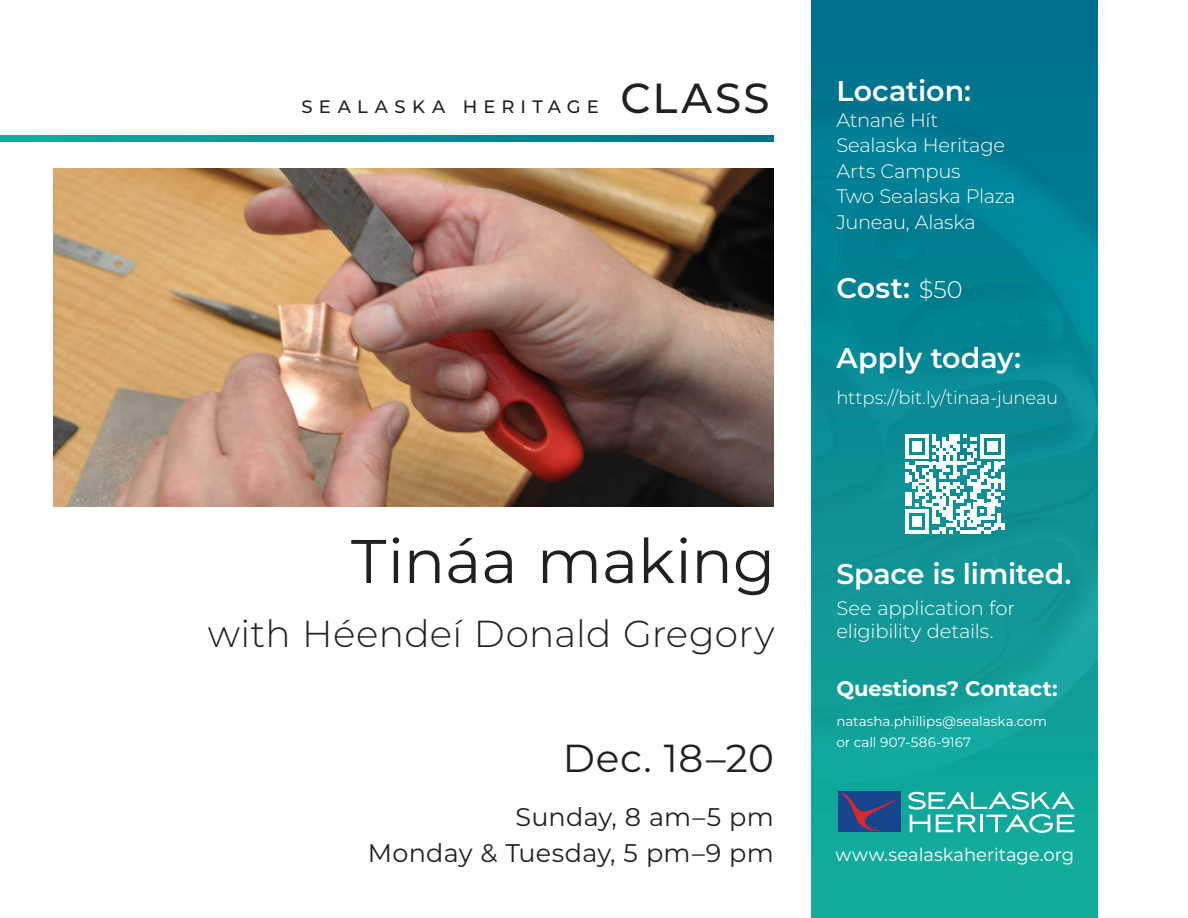
<style>
.page{position:relative;width:1188px;height:918px;background:#fff}
.page>*{position:absolute;margin:0;border:0;box-sizing:border-box;transform-origin:0 0}
.t1{font:61.5px "Montserrat";color:#231f20}
.t2{font:500 42px "Montserrat";letter-spacing:.06em;color:#231f20}
.t3{font:39px "Montserrat";letter-spacing:.02em;color:#231f20}
.t4{font:300 37.5px "Montserrat";letter-spacing:.005em;color:#231f20}
.t5{font:600 28.5px "Montserrat";letter-spacing:-.005em;color:#fff}
.t6{font:25.5px/36px "Montserrat";letter-spacing:.01em;color:#231f20;text-align:right}
.t7{font:700 21px "Montserrat";letter-spacing:-.005em;color:#fff}
.t8{font:300 19.5px/25.5px "Montserrat";letter-spacing:-.015em;color:#fff}
.t9{font:300 18px "Montserrat";letter-spacing:-.01em;color:#fff}
.t10{font:18px "Montserrat";letter-spacing:-.005em;color:#fff}
.t11{font:500 18px "Montserrat";letter-spacing:.345em;color:#231f20}
.t12{font:13.5px/21px "Montserrat";color:#fff}
.s1{font-weight:300;font-size:24px}
</style>
<div class="page">
<svg style="left:812px;top:0;width:286px;height:918px;background:#098e94"></svg>
<div style="left:812px;top:93px;width:286px;height:693px;background:#231f20;opacity:.75"></div>
<div style="left:869px;top:213px;width:58px;height:58px;background:#007d90"></div>
<svg style="left:812px;top:366px;width:27px;height:192px"></svg>
<div style="left:812px;top:370px;width:23px;height:185px;background:#0c8d95"></div>
<svg style="left:0;top:135px;width:774px;height:7px;background:#098d94"></svg>
<div style="left:838px;top:791px;width:62px;height:41px;background:#17468e"></div>
<svg style="left:840px;top:793px;width:57px;height:38px"></svg>
<svg style="left:908px;top:791px;width:166px;height:42px"></svg>
<img style="left:53px;top:168px;width:721px;height:339px">
<svg style="left:905px;top:434px;width:100px;height:100px"></svg>
<p class="t11" style="left:302px;top:94px;width:299px">SEALASKA HERITAGE</p>
<p class="t2" style="left:620px;top:69px;width:151px">CLASS</p>
<p class="t1" style="left:351px;top:519px;width:426px">Tináa making</p>
<p class="t4" style="left:208px;top:608px;width:568px">with Héendeí Donald Gregory</p>
<p class="t3" style="left:563px;top:731px;width:213px">Dec. 18–20</p>
<p class="t6" style="left:368px;top:798px;width:408px">Sunday, 8 am–5 pm<br>Monday &amp; Tuesday, 5 pm–9 pm</p>
<p class="t5" style="left:836px;top:71px;width:136px">Location:</p>
<p class="t8" style="left:836px;top:107px;width:170px">Atnané Hít<br>Sealaska Heritage</p>
<p class="t8" style="left:836px;top:158px;width:126px">Arts Campus</p>
<p class="t8" style="left:836px;top:183px;width:181px">Two Sealaska Plaza<br>Juneau, Alaska</p>
<p class="t5" style="left:836px;top:267px;width:128px">Cost: <span class="s1">$50</span></p>
<p class="t5" style="left:836px;top:338px;width:186px">Apply today:</p>
<p class="t9" style="left:836px;top:385px;width:223px">https://bit.ly/tinaa-juneau</p>
<p class="t5" style="left:836px;top:554px;width:237px">Space is limited.</p>
<p class="t8" style="left:836px;top:596px;width:180px;line-height:23.4px">See application for eligibility details.</p>
<p class="t7" style="left:836px;top:674px;width:223px">Questions? Contact:</p>
<p class="t12" style="left:836px;top:711px;width:212px">natasha.phillips@sealaska.com or call 907-586-9167</p>
<p class="t10" style="left:835px;top:842px;width:240px">www.sealaskaheritage.org</p>
</div>
